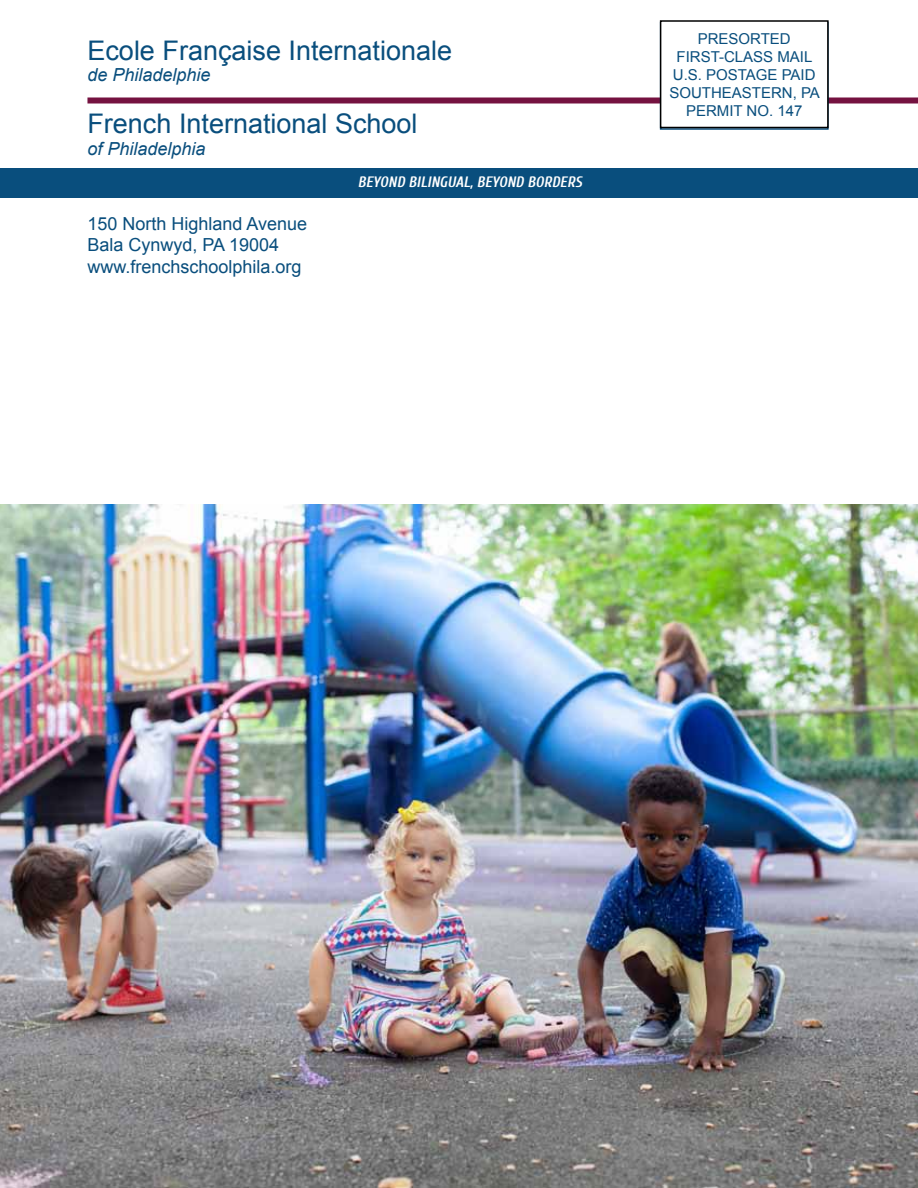
<style>
.page{position:relative;width:918px;height:1188px;background:#fff}
.page>*{position:absolute;margin:0;border:0;box-sizing:border-box;transform-origin:0 0}
.t1{font:27px "Arial";color:#094e7d}
.t2{font:18px/21.6px "Arial";color:#094e7d}
.t3{font:italic 18px "Arial";color:#094e7d}
.t4{font:15px/18px "Arial";color:#094e7d}
.t5{font:italic 700 15px "Cuprum";color:#fff}
</style>
<div class="page">
<div style="left:87px;top:98px;width:831px;height:6px;background:#751240"></div>
<div style="left:661px;top:21px;width:167px;height:107px;background:#fff"></div>
<div style="left:660px;top:20px;width:169px;height:108px;border:2px solid #000"></div>
<img style="left:0;top:504px;width:918px;height:684px">
<div style="left:0;top:168px;width:918px;height:30px;background:#094e7d"></div>
<h1 class="t1" style="left:87px;top:33px;width:366px">Ecole Française Internationale</h1>
<p class="t3" style="left:87px;top:63px;width:125px">de Philadelphie</p>
<h1 class="t1" style="left:87px;top:106px;width:332px">French International School</h1>
<p class="t3" style="left:87px;top:137px;width:120px">of Philadelphia</p>
<p class="t2" style="left:87px;top:213px;width:221px">150 North Highland Avenue<br>Bala Cynwyd, PA 19004 www.frenchschoolphila.org</p>
<p class="t5" style="left:358px;top:171px;width:226px">BEYOND BILINGUAL, BEYOND BORDERS</p>
<p class="t4" style="left:677px;top:30px;width:116px;text-indent:21px">Presorted<br>Fi rst-Class</p>
<p class="t4" style="left:669px;top:48px;width:148px;text-indent:108px">Mai l<br>U.S. Postage Pai d<br>Southeas</p>
<p class="t4" style="left:686px;top:84px;width:135px;text-indent:66px">tern , PA<br>Permit No. 147</p>
</div>
